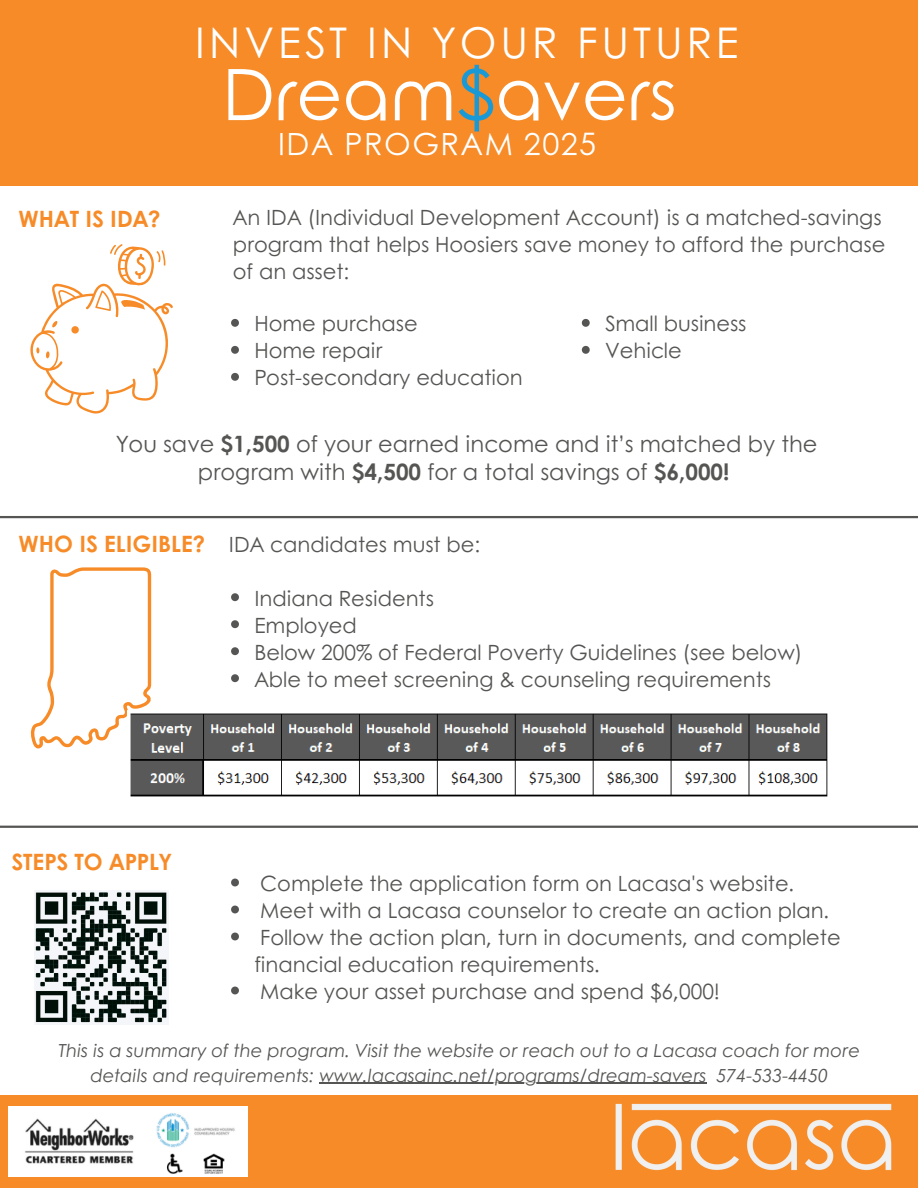
<style>
.page{position:relative;width:918px;height:1188px;background:#fff}
.page>*{position:absolute;margin:0;border:0;box-sizing:border-box;transform-origin:0 0}
.t1{font:70.5px "Rounded Elegance";color:#fff}
.t2{font:42.3px "Century Gothic";letter-spacing:.095em;color:#fff}
.t3{font:30.45px "Rounded Elegance";letter-spacing:.045em;color:#fff}
.t4{font:22.5px/28.2px "Century Gothic";color:#555554;text-align:center}
.t5{font:700 22.5px "Century Gothic";color:#f68b28}
.t6{font:21px/27px "Century Gothic";color:#555554}
.t7{font:italic 18px/24.8px "Century Gothic";color:#555554;text-align:center}
.s1{color:#199ad6}
.s2{font-weight:700}
</style>
<div class="page">
<div style="left:0;top:0;width:918px;height:186px;background:#f68b28"></div>
<hr style="left:0;top:516px;width:918px;height:2px;background:#555554">
<div style="left:0;top:1095px;width:918px;height:93px;background:#f68b28"></div>
<img style="left:35px;top:892px;width:132px;height:131px">
<hr style="left:0;top:826px;width:918px;height:2px;background:#555554">
<svg style="left:30px;top:567px;width:121px;height:181px"></svg>
<img style="left:9px;top:1106px;width:238px;height:70px">
<svg style="left:30px;top:244px;width:143px;height:170px"></svg>
<img style="left:615px;top:1103px;width:277px;height:68px">
<svg style="left:231px;top:879px;width:8px;height:7px"></svg>
<svg style="left:231px;top:906px;width:8px;height:7px"></svg>
<svg style="left:231px;top:933px;width:8px;height:7px"></svg>
<svg style="left:231px;top:987px;width:8px;height:7px"></svg>
<hr style="left:319px;top:1083px;width:387px;height:1px;background:#555554">
<svg style="left:231px;top:593px;width:8px;height:8px"></svg>
<svg style="left:231px;top:620px;width:8px;height:8px"></svg>
<svg style="left:231px;top:647px;width:8px;height:8px"></svg>
<svg style="left:231px;top:674px;width:8px;height:8px"></svg>
<svg style="left:231px;top:319px;width:8px;height:8px"></svg>
<svg style="left:231px;top:346px;width:8px;height:8px"></svg>
<svg style="left:231px;top:373px;width:8px;height:8px"></svg>
<svg style="left:582px;top:319px;width:8px;height:8px"></svg>
<svg style="left:582px;top:346px;width:8px;height:8px"></svg>
<img style="left:128px;top:710px;width:700px;height:87px">
<h2 class="t2" style="left:195px;top:10px;width:545px">INVEST IN YOUR FUTURE</h2>
<p class="t1" style="left:222px;top:59px;width:456px">Dream<span class="s1">$</span>avers</p>
<p class="t3" style="left:278px;top:129px;width:319px">IDA PROGRAM 2025</p>
<h5 class="t5" style="left:19px;top:202px;width:144px">WHAT IS IDA?</h5>
<p class="t6" style="left:233px;top:203px;width:654px">An IDA (Individual Development Account) is a matched-savings program that helps Hoosiers save money to afford the purchase of an asset:</p>
<p class="t6" style="left:254px;top:309px;width:165px">Home purchase</p>
<p class="t6" style="left:254px;top:336px;width:130px">Home repair</p>
<p class="t6" style="left:254px;top:363px;width:270px">Post-secondary education</p>
<p class="t6" style="left:605px;top:309px;width:143px">Small business</p>
<p class="t6" style="left:605px;top:336px;width:78px">Vehicle</p>
<p class="t4" style="left:116px;top:429px;width:703px">You save <span class="s2">$1,500</span> of your earned income and it’s matched by the program with <span class="s2">$4,500</span> for a total savings of <span class="s2">$6,000!</span></p>
<p class="t5" style="left:19px;top:526px;width:188px">WHO IS ELIGIBLE?</p>
<h5 class="t6" style="left:229px;top:530px;width:253px">IDA candidates must be:</h5>
<p class="t6" style="left:254px;top:584px;width:181px">Indiana Residents</p>
<h5 class="t6" style="left:254px;top:611px;width:104px">Employed</h5>
<p class="t6" style="left:254px;top:638px;width:550px">Below 200% of Federal Poverty Guidelines (see below)</p>
<h4 class="t6" style="left:254px;top:665px;width:518px">Able to meet screening &amp; counseling requirements</h4>
<h1 class="t5" style="left:12px;top:845px;width:162px">STEPS TO APPLY</h1>
<h3 class="t6" style="left:260px;top:869px;width:535px">Complete the application form on Lacasa's website.</h3>
<p class="t6" style="left:260px;top:896px;width:570px">Meet with a Lacasa counselor to create an action plan.</p>
<h4 class="t6" style="left:254px;top:923px;width:588px">Follow the action plan, turn in documents, and complete financial education requirements.</h4>
<p class="t6" style="left:260px;top:977px;width:461px">Make your asset purchase and spend $6,000!</p>
<p class="t7" style="left:58px;top:1037px;width:803px">This is a summary of the program. Visit the website or reach out to a Lacasa coach for more details and requirements: www.lacasainc.net/programs/dream-savers 574-533-4450</p>
</div>
